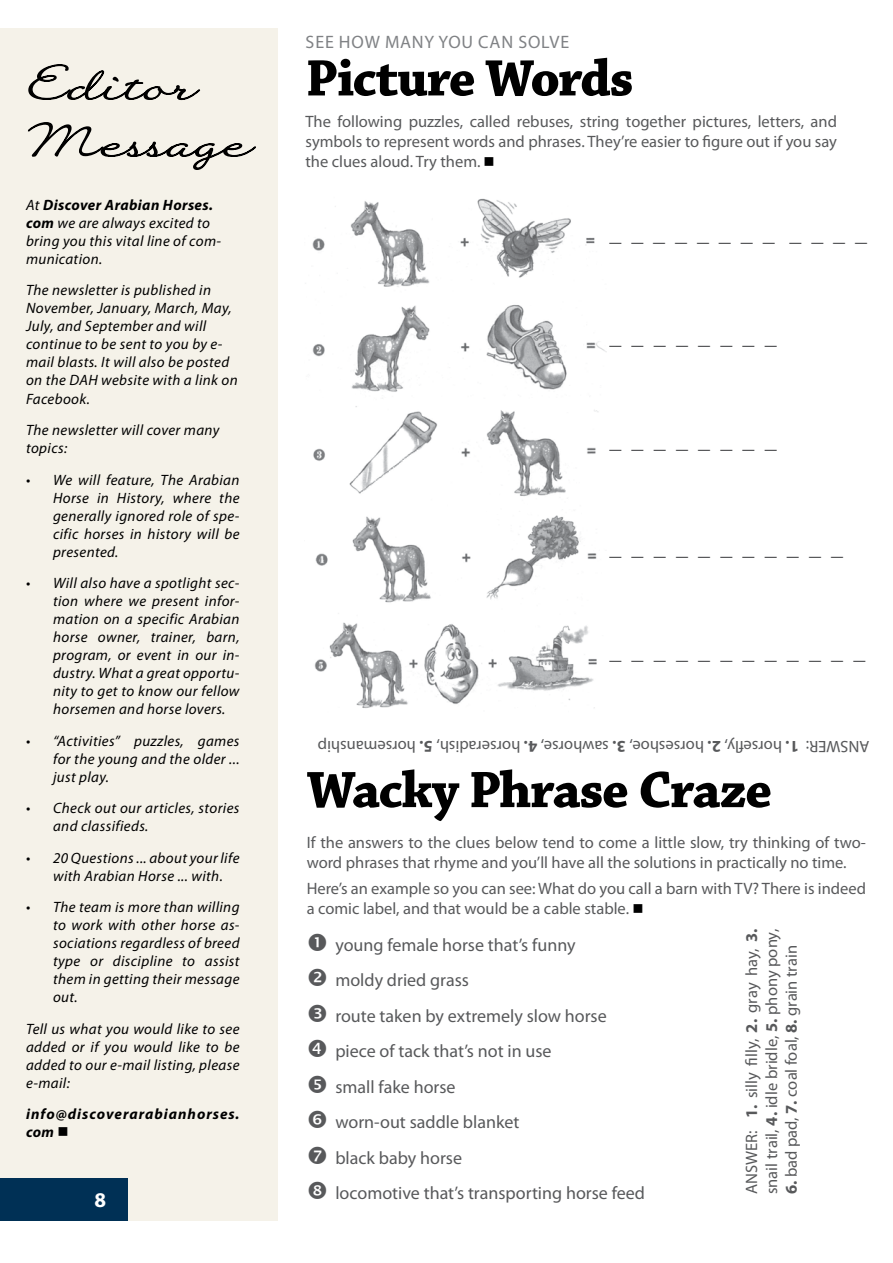
<style>
.page{position:relative;width:893px;height:1263px;background:#fff}
.page>*{position:absolute;margin:0;border:0;box-sizing:border-box;transform-origin:0 0}
.t1{font:700 54px "Chaparral Pro";letter-spacing:-.03em;color:#000}
.t2{font:24px "Myriad Pro";color:#58595b}
.t3{font:700 21px "Myriad Pro";color:#fff}
.t4{font:18px/35.5px "Myriad Pro";color:#58595b}
.t5{font:18px "Myriad Pro";color:#808285}
.t6{font:16.5px/19.8px "Myriad Pro";color:#58595b}
.t7{font:italic 15px/18px "Myriad Pro";letter-spacing:.025em;color:#000}
.t8{font:italic 700 15px/18px "Myriad Pro";letter-spacing:.065em;color:#000}
.s1{font-weight:700}
.s2{color:#000}
</style>
<div class="page">
<div style="left:0;top:28px;width:278px;height:1192px;background:#f5f2e9"></div>
<svg style="left:28px;top:64px;width:173px;height:37px"></svg>
<svg style="left:28px;top:122px;width:228px;height:48px"></svg>
<img style="left:312px;top:198px;width:295px;height:510px">
<div style="left:0;top:1178px;width:128px;height:42px;background:#003055"></div>
<p class="t7" style="left:26px;top:196px;width:197px">At <span class="s1">Discover Arabian Horses. com</span> we are always excited to bring you this vital line of com&shy;munication.</p>
<p class="t7" style="left:26px;top:281px;width:213px">The newsletter is published in<br>November, January, March, May,<br>July, and September and will continue to be sent to you by e&shy;mail blasts. It will also be posted on the DAH website with a link on<br>Facebook.</p>
<p class="t7" style="left:26px;top:421px;width:195px">The newsletter will cover many topics:</p>
<p class="t7" style="left:53px;top:470px;width:188px;text-align:justify;text-indent:-27px">• We will feature, The Arabian Horse in History, where the generally ignored role of spe&shy;cific horses in history will be presented.</p>
<p class="t7" style="left:53px;top:574px;width:188px;text-align:justify;text-indent:-27px">• Will also have a spotlight sec&shy;tion where we present infor&shy;mation on a specific Arabian horse owner, trainer, barn, program, or event in our in&shy;dustry. What a great opportu&shy;nity to get to know our fellow horsemen and horse lovers.</p>
<p class="t7" style="left:53px;top:731px;width:188px;text-align:justify;text-indent:-27px">• “Activities” puzzles, games for the young and the older ... just play.</p>
<p class="t7" style="left:53px;top:799px;width:188px;text-indent:-27px">• Check out our articles, stories and classifieds.</p>
<p class="t7" style="left:53px;top:848px;width:188px;text-indent:-27px">• 20 Questions ... about your life with Arabian Horse ... with.</p>
<p class="t7" style="left:53px;top:898px;width:188px;text-align:justify;text-indent:-27px">• The team is more than willing to work with other horse as&shy;sociations regardless of breed type or discipline to assist them in getting their message out.</p>
<p class="t7" style="left:26px;top:1019px;width:215px;text-align:justify">Tell us what you would like to see added or if you would like to be added to our e-mail listing, please e-mail:</p>
<p class="t8" style="left:26px;top:1104px;width:215px">info@discoverarabianhorses. com ■</p>
<h3 class="t3" style="left:95px;top:1186px;width:13px">8</h3>
<p class="t5" style="left:306px;top:31px;width:10px">SEE</p>
<p class="t5" style="left:339px;top:31px;width:15px">HOW</p>
<p class="t5" style="left:385px;top:31px;width:66px">MANY YOU</p>
<p class="t5" style="left:478px;top:31px;width:51px">CAN SOLVE</p>
<h1 class="t1" style="left:305px;top:47px;width:330px">Picture Words</h1>
<p class="t6" style="left:305px;top:112px;width:533px;text-align:justify">The following puzzles, called rebuses, string together pictures, letters, and symbols to represent words and phrases. They’re easier to figure out if you say the clues aloud. Try them. <span class="s2">■</span></p>
<h2 class="t2" style="left:609px;top:218px;width:259px">_ _ _ _ _ _ _ _ _ _ _ _</h2>
<h2 class="t2" style="left:609px;top:321px;width:169px">_ _ _ _ _ _ _ _</h2>
<h2 class="t2" style="left:609px;top:425px;width:169px">_ _ _ _ _ _ _ _</h2>
<h2 class="t2" style="left:609px;top:532px;width:235px">_ _ _ _ _ _ _ _ _ _ _</h2>
<h2 class="t2" style="left:609px;top:636px;width:257px">_ _ _ _ _ _ _ _ _ _ _ _</h2>
<p class="t6" style="left:809px;top:756px;width:493px;rotate:-180deg">: <span class="s1">1.</span> horsefly, <span class="s1">2.</span> horseshoe, <span class="s1">3.</span> sawhorse, <span class="s1">4.</span> horseradish, <span class="s1">5.</span> horsemanship</p>
<p class="t6" style="left:869px;top:756px;width:21px;rotate:-180deg">ANSWER</p>
<h1 class="t1" style="left:307px;top:758px;width:467px">Wacky Phrase Craze</h1>
<p class="t6" style="left:307px;top:832px;width:561px">If the answers to the clues below tend to come a little slow, try thinking of two&shy;word phrases that rhyme and you’ll have all the solutions in practically no time.</p>
<p class="t6" style="left:307px;top:878px;width:561px">Here’s an example so you can see: What do you call a barn with TV? There is indeed a comic label, and that would be a cable stable. <span class="s2">■</span></p>
<p class="t4" style="left:335px;top:926px;width:311px">young female horse that’s funny<br>moldy dried grass<br>route taken by extremely slow horse piece of tack that’s not in use<br>small fake horse<br>worn-out saddle blanket<br>black baby horse<br>locomotive that’s transporting horse feed</p>
<p class="t6" style="left:742px;top:1194px;width:267px;rotate:-90deg">ANSWER: <span class="s1">1.</span> silly filly, <span class="s1">2.</span> gray hay, <span class="s1">3. </span>snail trail, <span class="s1">4.</span> idle bridle, <span class="s1">5.</span> phony pony,</p>
<p class="t6" style="left:781px;top:1194px;width:250px;rotate:-90deg"><span class="s1">6.</span> bad pad, <span class="s1">7.</span> coal foal, <span class="s1">8.</span> grain train</p>
</div>
